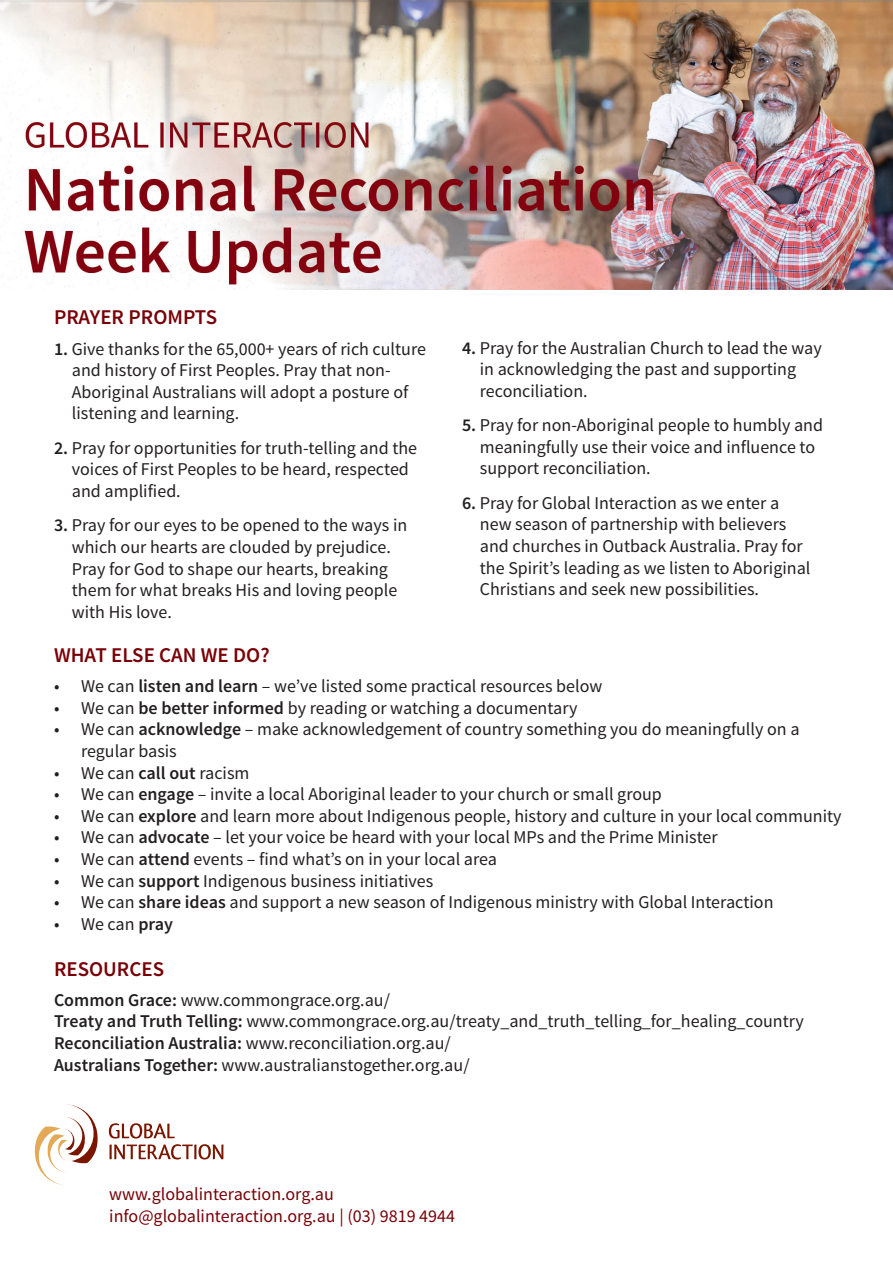
<style>
.page{position:relative;width:893px;height:1263px;background:#fff}
.page>*{position:absolute;margin:0;border:0;box-sizing:border-box;transform-origin:0 0}
.t1{font:600 21px "Source Sans Pro";color:#780007}
.t2{font:18px/21.6px "Source Sans Pro";color:#231f20}
.t3{font:18px "Source Sans Pro";color:#780007}
.s1{font-weight:600}
</style>
<div class="page">
<svg style="left:109px;top:1123px;width:66px;height:15px"></svg>
<svg style="left:109px;top:1144px;width:114px;height:15px"></svg>
<svg style="left:35px;top:1104px;width:63px;height:81px"></svg>
<img style="left:0;top:0;width:893px;height:289px">
<p class="t1" style="left:54px;top:304px;width:165px">PRAYER PROMPTS</p>
<p class="t2" style="left:72px;top:338px;width:356px;text-indent:-18px"><span class="s1">1.</span> Give thanks for the 65,000+ years of rich culture and history of First Peoples. Pray that non-Aboriginal Australians will adopt a posture of listening and learning.</p>
<p class="t2" style="left:72px;top:437px;width:347px;text-indent:-18px"><span class="s1">2.</span> Pray for opportunities for truth-telling and the voices of First Peoples to be heard, respected and amplified.</p>
<p class="t2" style="left:72px;top:515px;width:337px;text-indent:-18px"><span class="s1">3.</span> Pray for our eyes to be opened to the ways in which our hearts are clouded by prejudice.<br>Pray for God to shape our hearts, breaking them for what breaks His and loving people with His love.</p>
<p class="t1" style="left:54px;top:642px;width:217px">WHAT ELSE CAN WE DO?</p>
<p class="t2" style="left:54px;top:676px;width:550px">• We can <span class="s1">listen and learn</span> – we’ve listed some practical resources below</p>
<p class="t2" style="left:54px;top:697px;width:525px">• We can <span class="s1">be better informed</span> by reading or watching a documentary</p>
<p class="t2" style="left:81px;top:719px;width:720px;text-indent:-27px">• We can <span class="s1">acknowledge</span> – make acknowledgement of country something you do meaningfully on a regular basis</p>
<p class="t2" style="left:54px;top:762px;width:197px">• We can <span class="s1">call out</span> racism</p>
<p class="t2" style="left:54px;top:784px;width:609px">• We can <span class="s1">engage</span> – invite a local Aboriginal leader to your church or small group</p>
<p class="t2" style="left:54px;top:805px;width:789px">• We can <span class="s1">explore</span> and learn more about Indigenous people, history and culture in your local community</p>
<p class="t2" style="left:54px;top:827px;width:665px">• We can <span class="s1">advocate</span> – let your voice be heard with your local MPs and the Prime Minister</p>
<p class="t2" style="left:54px;top:848px;width:445px">• We can <span class="s1">attend</span> events – find what’s on in your local area</p>
<p class="t2" style="left:54px;top:870px;width:381px">• We can <span class="s1">support</span> Indigenous business initiatives</p>
<p class="t2" style="left:54px;top:892px;width:721px">• We can <span class="s1">share ideas</span> and support a new season of Indigenous ministry with Global Interaction</p>
<p class="t2" style="left:54px;top:913px;width:121px">• We can <span class="s1">pray</span></p>
<p class="t1" style="left:54px;top:955px;width:112px">RESOURCES</p>
<p class="t2" style="left:54px;top:989px;width:751px"><span class="s1">Common Grace:</span> www.commongrace.org.au/<br><span class="s1">Treaty and Truth Telling:</span> www.commongrace.org.au/treaty_and_truth_telling_for_healing_country <span class="s1">Reconciliation Australia:</span> www.reconciliation.org.au/<br><span class="s1">Australians Together:</span> www.australianstogether.org.au/</p>
<p class="t2" style="left:480px;top:337px;width:343px;text-indent:-18px"><span class="s1">4.</span> Pray for the Australian Church to lead the way in acknowledging the past and supporting reconciliation.</p>
<p class="t2" style="left:480px;top:415px;width:345px;text-indent:-18px"><span class="s1">5.</span> Pray for non-Aboriginal people to humbly and meaningfully use their voice and influence to support reconciliation.</p>
<p class="t2" style="left:480px;top:492px;width:332px;text-indent:-18px"><span class="s1">6.</span> Pray for Global Interaction as we enter a new season of partnership with believers and churches in Outback Australia. Pray for the Spirit’s leading as we listen to Aboriginal Christians and seek new possibilities.</p>
<p class="t3" style="left:109px;top:1183px;width:226px">www.globalinteraction.org.au</p>
<p class="t3" style="left:109px;top:1204px;width:347px">info@globalinteraction.org.au | (03) 9819 4944</p>
</div>
